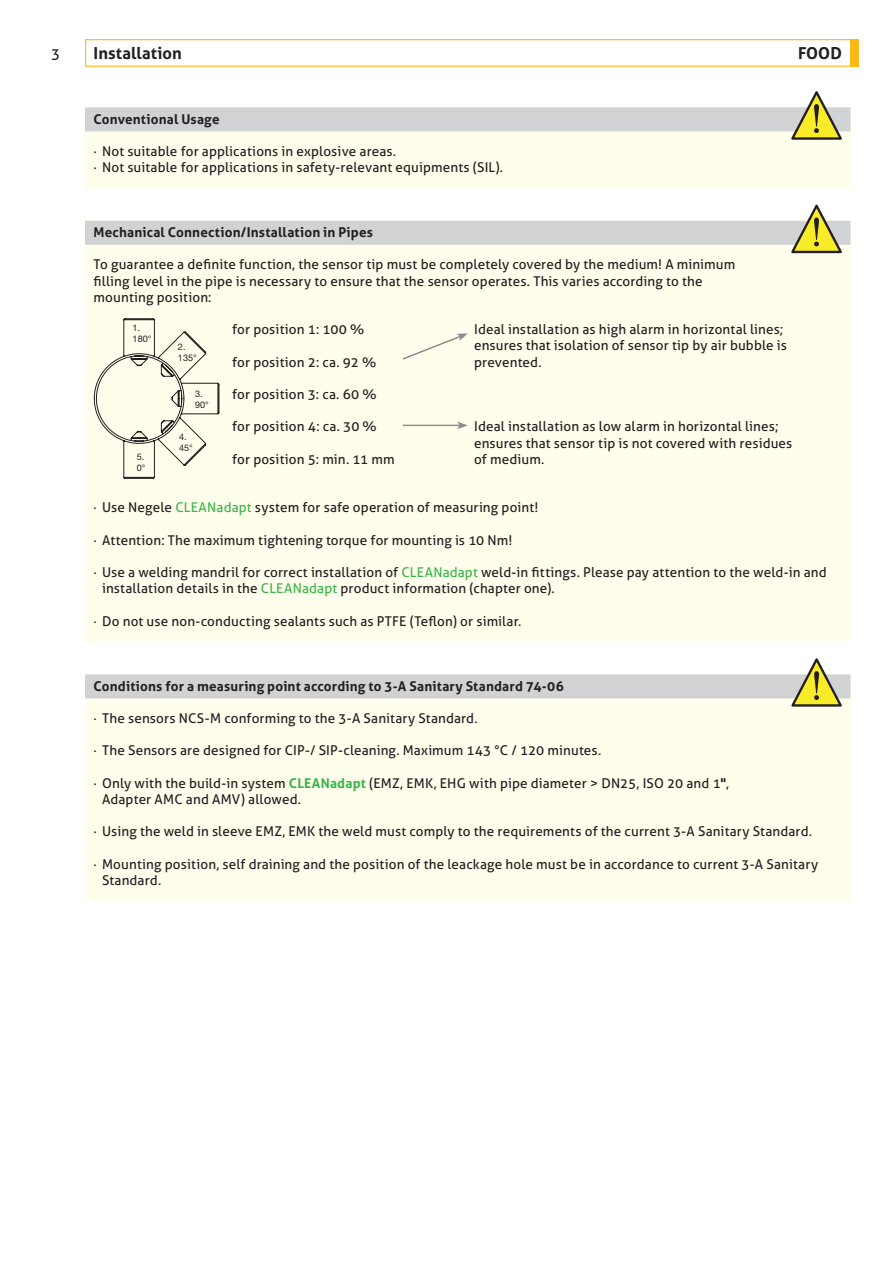
<style>
.page{position:relative;width:893px;height:1263px;background:#fff}
.page>*{position:absolute;margin:0;border:0;box-sizing:border-box;transform-origin:0 0}
.t1{font:700 16.5px "Aller";letter-spacing:.005em;color:#231f20}
.t2{font:15px "Aller";color:#231f20}
.t3{font:13.5px/16.2px "Aller";letter-spacing:.01em;color:#231f20}
.t4{font:700 13.5px "Aller";letter-spacing:.01em;color:#231f20}
.t5{font:9.15px/10.9px "Helvetica Neue LT Pro";color:#231f20}
.s1{color:#3ab54a}
.s2{font-weight:700;color:#3ab54a}
.s3{font-weight:700}
</style>
<div class="page">
<div style="left:850px;top:39px;width:9px;height:28px;background:#fcb814"></div>
<div style="left:85px;top:39px;width:774px;height:28px;border:1px solid #fcb814"></div>
<div style="left:85px;top:221px;width:765px;height:421px;background:#fffdec"></div>
<div style="left:85px;top:221px;width:765px;height:24px;background:#d1d2d4"></div>
<div style="left:85px;top:107px;width:765px;height:81px;background:#fffdec"></div>
<div style="left:85px;top:107px;width:765px;height:24px;background:#d1d2d4"></div>
<svg style="left:791px;top:91px;width:51px;height:49px"></svg>
<svg style="left:791px;top:205px;width:51px;height:48px"></svg>
<svg style="left:94px;top:318px;width:125px;height:161px"></svg>
<svg style="left:402px;top:333px;width:66px;height:27px"></svg>
<hr style="left:403px;top:425px;width:57px;height:1px;background:#8a8c8f">
<svg style="left:457px;top:422px;width:11px;height:7px"></svg>
<div style="left:85px;top:674px;width:765px;height:227px;background:#fffdec"></div>
<div style="left:85px;top:674px;width:765px;height:24px;background:#d1d2d4"></div>
<svg style="left:791px;top:658px;width:51px;height:49px"></svg>
<p class="t2" style="left:51px;top:44px;width:10px">3</p>
<p class="t1" style="left:94px;top:43px;width:90px">Installation</p>
<p class="t1" style="left:798px;top:43px;width:45px">FOOD</p>
<p class="t4" style="left:94px;top:110px;width:128px">Conventional Usage</p>
<p class="t3" style="left:94px;top:143px;width:411px">· Not suitable for applications in explosive areas.<br>· Not suitable for applications in safety-relevant equipments (SIL).</p>
<p class="t4" style="left:94px;top:224px;width:281px">Mechanical Connection/Installation in Pipes</p>
<p class="t3" style="left:94px;top:256px;width:643px">To guarantee a definite function, the sensor tip must be completely covered by the medium! A minimum filling level in the pipe is necessary to ensure that the sensor operates. This varies according to the mounting position:</p>
<p class="t3" style="left:232px;top:321px;width:134px">for position 1: 100 %</p>
<p class="t3" style="left:232px;top:354px;width:146px">for position 2: ca. 92 %</p>
<p class="t3" style="left:232px;top:386px;width:146px">for position 3: ca. 60 %</p>
<p class="t3" style="left:232px;top:418px;width:146px">for position 4: ca. 30 %</p>
<p class="t3" style="left:232px;top:451px;width:164px">for position 5: min. 11 mm</p>
<p class="t3" style="left:94px;top:499px;width:446px">· Use Negele <span class="s1">CLEANadapt</span> system for safe operation of measuring point!</p>
<p class="t3" style="left:94px;top:532px;width:420px">· Attention: The maximum tightening torque for mounting is 10 Nm!</p>
<p class="t3" style="left:102px;top:564px;width:726px;text-indent:-9px">· Use a welding mandril for correct installation of <span class="s1">CLEANadapt</span> weld-in fittings. Please pay attention to the weld-in and installation details in the <span class="s1">CLEANadapt</span> product information (chapter one).</p>
<p class="t3" style="left:94px;top:613px;width:429px">· Do not use non-conducting sealants such as PTFE (Teflon) or similar.</p>
<p class="t3" style="left:474px;top:321px;width:314px">Ideal installation as high alarm in horizontal lines; ensures that isolation of sensor tip by air bubble is prevented.</p>
<p class="t5" style="left:133px;top:322px;width:20px">1.<br>180°</p>
<p class="t5" style="left:178px;top:341px;width:20px">2.<br>135°</p>
<p class="t5" style="left:195px;top:388px;width:15px">3.<br>90°</p>
<p class="t5" style="left:179px;top:431px;width:15px">4.<br>45°</p>
<p class="t3" style="left:474px;top:418px;width:320px">Ideal installation as low alarm in horizontal lines; ensures that sensor tip is not covered with residues of medium.</p>
<p class="t5" style="left:137px;top:451px;width:10px">5.<br>0°</p>
<p class="t4" style="left:94px;top:677px;width:472px">Conditions for a measuring point according to 3-A Sanitary Standard 74-06</p>
<p class="t3" style="left:94px;top:710px;width:386px">· The sensors NCS-M conforming to the 3-A Sanitary Standard.</p>
<p class="t3" style="left:94px;top:742px;width:509px">· The Sensors are designed for CIP-/ SIP-cleaning. Maximum 143 °C / 120 minutes.</p>
<p class="t3" style="left:102px;top:775px;width:628px;text-indent:-9px">· Only with the build-in system <span class="s2">CLEANadapt</span> (EMZ, EMK, EHG with pipe diameter &gt; DN25, ISO 20 and 1<span class="s3">"</span>,<br>Adapter AMC and AMV) allowed.</p>
<p class="t3" style="left:94px;top:823px;width:720px">· Using the weld in sleeve EMZ, EMK the weld must comply to the requirements of the current 3-A Sanitary Standard.</p>
<p class="t3" style="left:102px;top:856px;width:718px;text-indent:-9px">· Mounting position, self draining and the position of the leackage hole must be in accordance to current 3-A Sanitary<br>Standard.</p>
</div>
